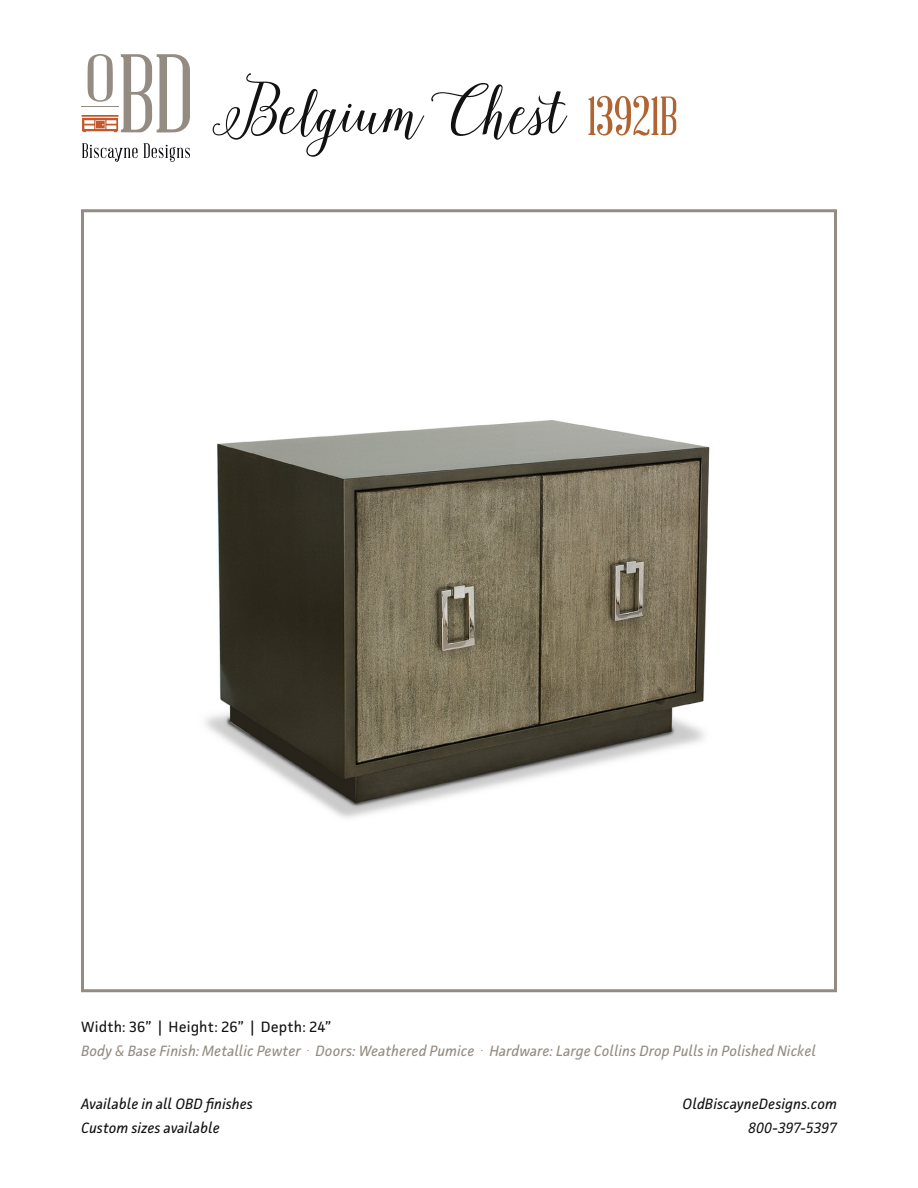
<style>
.page{position:relative;width:918px;height:1188px;background:#fff}
.page>*{position:absolute;margin:0;border:0;box-sizing:border-box;transform-origin:0 0}
.t1{font:93px "Isabella Script";color:#121212}
.t2{font:italic 15px "Facit";letter-spacing:.005em;color:#948c83}
.t3{font:italic 15px "Facit";letter-spacing:.005em;color:#121212}
.t4{font:15px "Facit";letter-spacing:.005em;color:#121212}
.s1{font-family:"Abraham Lincoln";font-size:54px;color:#b16432}
</style>
<div class="page">
<svg style="left:82px;top:143px;width:56px;height:19px"></svg>
<svg style="left:144px;top:143px;width:46px;height:19px"></svg>
<svg style="left:81px;top:54px;width:109px;height:78px"></svg>
<img style="left:205px;top:420px;width:505px;height:398px">
<div style="left:81px;top:209px;width:756px;height:783px;border:3px solid #948c83"></div>
<p class="t1" style="left:216px;top:70px;width:463px">Belgium Chest <span class="s1">13921B</span></p>
<p class="t4" style="left:81px;top:1018px;width:252px">Width: 36” | Height: 26” | Depth: 24”</p>
<p class="t2" style="left:81px;top:1042px;width:737px">Body &amp; Base Finish: Metallic Pewter . Doors: Weathered Pumice . Hardware: Large Collins Drop Pulls in Polished Nickel</p>
<p class="t3" style="left:81px;top:1094px;width:174px">Available in all OBD finishes</p>
<p class="t3" style="left:683px;top:1094px;width:156px">OldBiscayneDesigns.com</p>
<p class="t3" style="left:81px;top:1118px;width:140px">Custom sizes available</p>
<p class="t3" style="left:748px;top:1118px;width:90px">800-397-5397</p>
</div>
